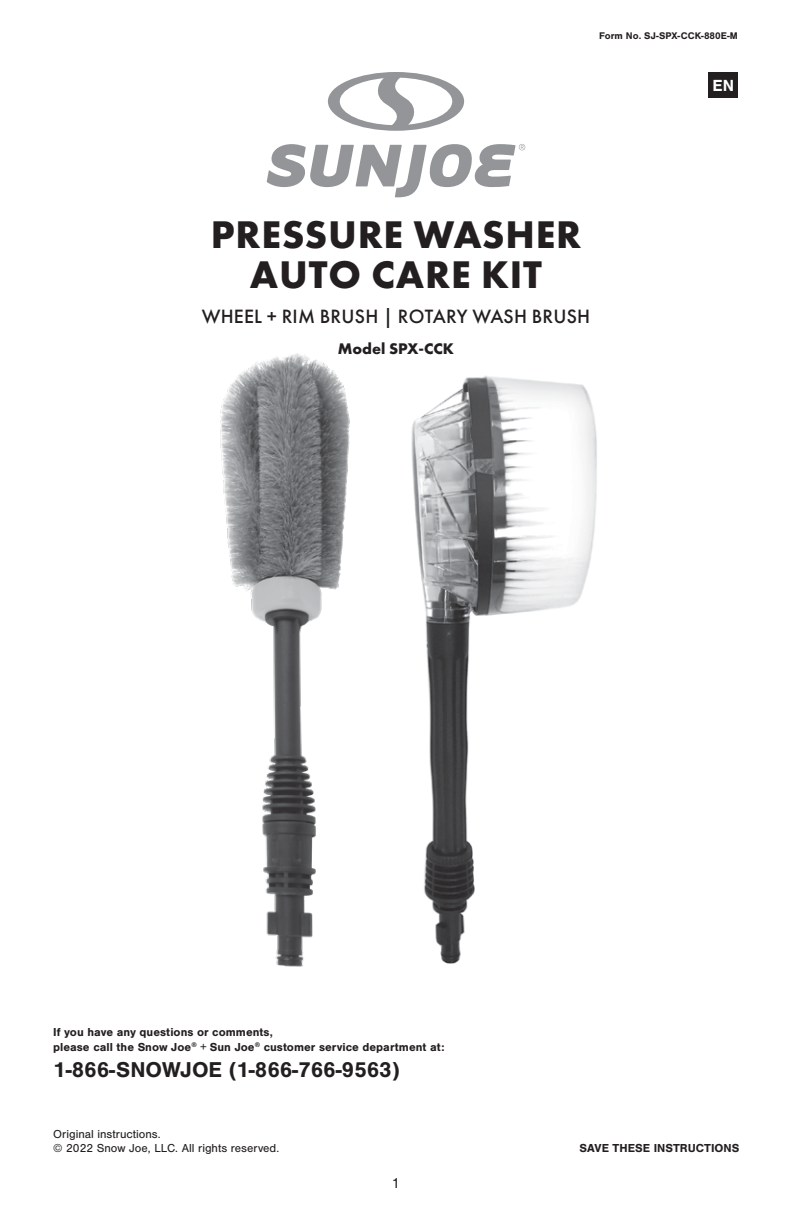
<style>
.page{position:relative;width:792px;height:1224px;background:#fff}
.page>*{position:absolute;margin:0;border:0;box-sizing:border-box;transform-origin:0 0}
.t1{font:700 40px/40px "Futura PT";letter-spacing:.02em;color:#231f20;text-align:center}
.t2{font:700 22.2px "Nimbus San";color:#231f20}
.t3{font:500 20px "Futura PT";letter-spacing:.01em;color:#231f20}
.t4{font:700 16.6px "Nimbus San";color:#fff}
.t5{font:700 16px "Futura PT";color:#231f20}
.t6{font:15px "Nimbus San";color:#231f20}
.t7{font:700 12px/14.4px "Nimbus San";color:#231f20}
.t8{font:12px/14.4px "Nimbus San";color:#231f20}
.t9{font:700 10px "Nimbus San";color:#231f20}
</style>
<div class="page">
<svg style="left:267px;top:144px;width:258px;height:53px"></svg>
<svg style="left:328px;top:72px;width:136px;height:59px"></svg>
<div style="left:709px;top:72px;width:29px;height:26px;background:#231f20"></div>
<img style="left:411px;top:376px;width:186px;height:588px">
<img style="left:220px;top:353px;width:130px;height:614px">
<p class="t9" style="left:599px;top:30px;width:140px">Form No. SJ-SPX-CCK-880E-M</p>
<h1 class="t1" style="left:211px;top:214px;width:372px">PRESSURE WASHER<br>AUTO CARE KIT</h1>
<h3 class="t3" style="left:202px;top:304px;width:390px">WHEEL + RIM BRUSH | ROTARY WASH BRUSH</h3>
<h3 class="t5" style="left:338px;top:338px;width:118px">Model SPX-CCK</h3>
<h3 class="t4" style="left:713px;top:76px;width:23px">EN</h3>
<p class="t7" style="left:53px;top:1025px;width:393px">If you have any questions or comments,<br>please call the Snow Joe<sup>®</sup> + Sun Joe<sup>®</sup> customer service department at:</p>
<h2 class="t2" style="left:53px;top:1057px;width:348px">1-866-SNOWJOE (1-866-766-9563)</h2>
<p class="t8" style="left:53px;top:1127px;width:228px">Original instructions.<br>© 2022 Snow Joe, LLC. All rights reserved.</p>
<p class="t6" style="left:392px;top:1175px;width:10px">1</p>
<p class="t7" style="left:580px;top:1141px;width:161px">SAVE THESE INSTRUCTIONS</p>
</div>
